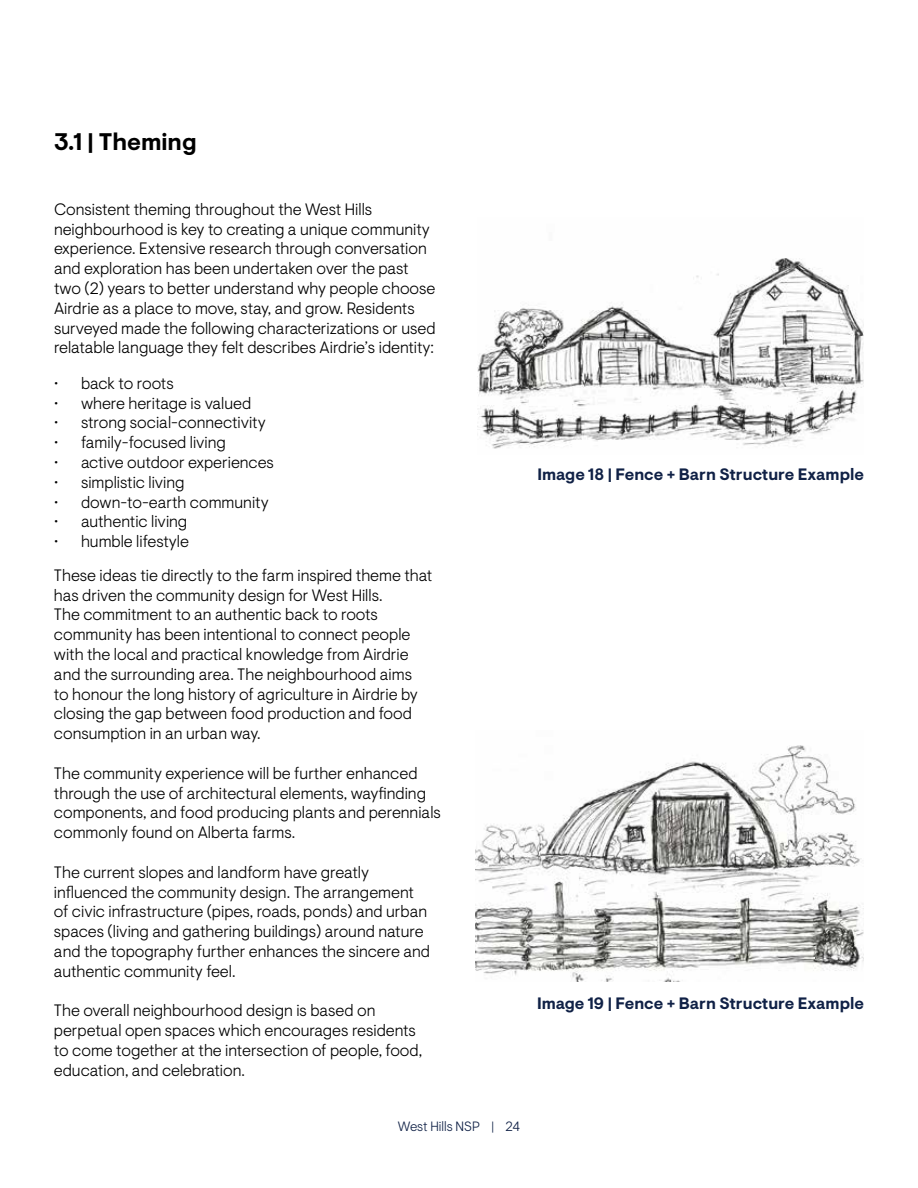
<style>
.page{position:relative;width:918px;height:1188px;background:#fff}
.page>*{position:absolute;margin:0;border:0;box-sizing:border-box;transform-origin:0 0}
.t1{font:700 24px "Visuelt";color:#000}
.t2{font:300 16.5px/19.8px "Visuelt";color:#000}
.t3{font:700 16.5px "Visuelt";color:#102146}
.t4{font:300 13.5px "Visuelt";color:#102146}
.s1{font-size:18px}
</style>
<div class="page">
<img style="left:478px;top:258px;width:386px;height:191px">
<img style="left:476px;top:745px;width:388px;height:237px">
<h1 class="t1" style="left:54px;top:127px;width:144px">3.1 | Theming</h1>
<p class="t2" style="left:54px;top:199px;width:383px">Consistent theming throughout the West Hills neighbourhood is key to creating a unique community experience. Extensive research through conversation and exploration has been undertaken over the past two (2) years to better understand why people choose Airdrie as a place to move, stay, and grow. Residents surveyed made the following characterizations or used relatable language they felt describes Airdrie’s identity:</p>
<p class="t2" style="left:54px;top:373px;width:121px"><span class="s1">•</span> back to roots</p>
<p class="t2" style="left:54px;top:393px;width:199px"><span class="s1">•</span> where heritage is valued</p>
<p class="t2" style="left:54px;top:413px;width:213px"><span class="s1">•</span> strong social-connectivity</p>
<p class="t2" style="left:54px;top:433px;width:174px"><span class="s1">•</span> family-focused living</p>
<p class="t2" style="left:54px;top:452px;width:222px"><span class="s1">•</span> active outdoor experiences</p>
<p class="t2" style="left:54px;top:472px;width:132px"><span class="s1">•</span> simplistic living</p>
<p class="t2" style="left:54px;top:492px;width:216px"><span class="s1">•</span> down-to-earth community</p>
<p class="t2" style="left:54px;top:512px;width:135px"><span class="s1">•</span> authentic living</p>
<p class="t2" style="left:54px;top:525px;width:380px;line-height:33.6px"><span class="s1">•</span> humble lifestyle<br>These ideas tie directly to the farm inspired theme that</p>
<p class="t2" style="left:54px;top:585px;width:365px">has driven the community design for West Hills.<br>The commitment to an authentic back to roots community has been intentional to connect people with the local and practical knowledge from Airdrie and the surrounding area. The neighbourhood aims to honour the long history of agriculture in Airdrie by closing the gap between food production and food consumption in an urban way.</p>
<p class="t2" style="left:54px;top:763px;width:389px">The community experience will be further enhanced through the use of architectural elements, wayfinding components, and food producing plants and perennials commonly found on Alberta farms.</p>
<p class="t2" style="left:54px;top:862px;width:378px">The current slopes and landform have greatly influenced the community design. The arrangement of civic infrastructure (pipes, roads, ponds) and urban spaces (living and gathering buildings) around nature and the topography further enhances the sincere and authentic community feel.</p>
<p class="t2" style="left:54px;top:1001px;width:370px">The overall neighbourhood design is based on perpetual open spaces which encourages residents to come together at the intersection of people, food, education, and celebration.</p>
<p class="t4" style="left:398px;top:1119px;width:124px">West Hills NSP | 24</p>
<p class="t3" style="left:537px;top:465px;width:328px">Image 18 | Fence + Barn Structure Example</p>
<p class="t3" style="left:537px;top:994px;width:328px">Image 19 | Fence + Barn Structure Example</p>
</div>
